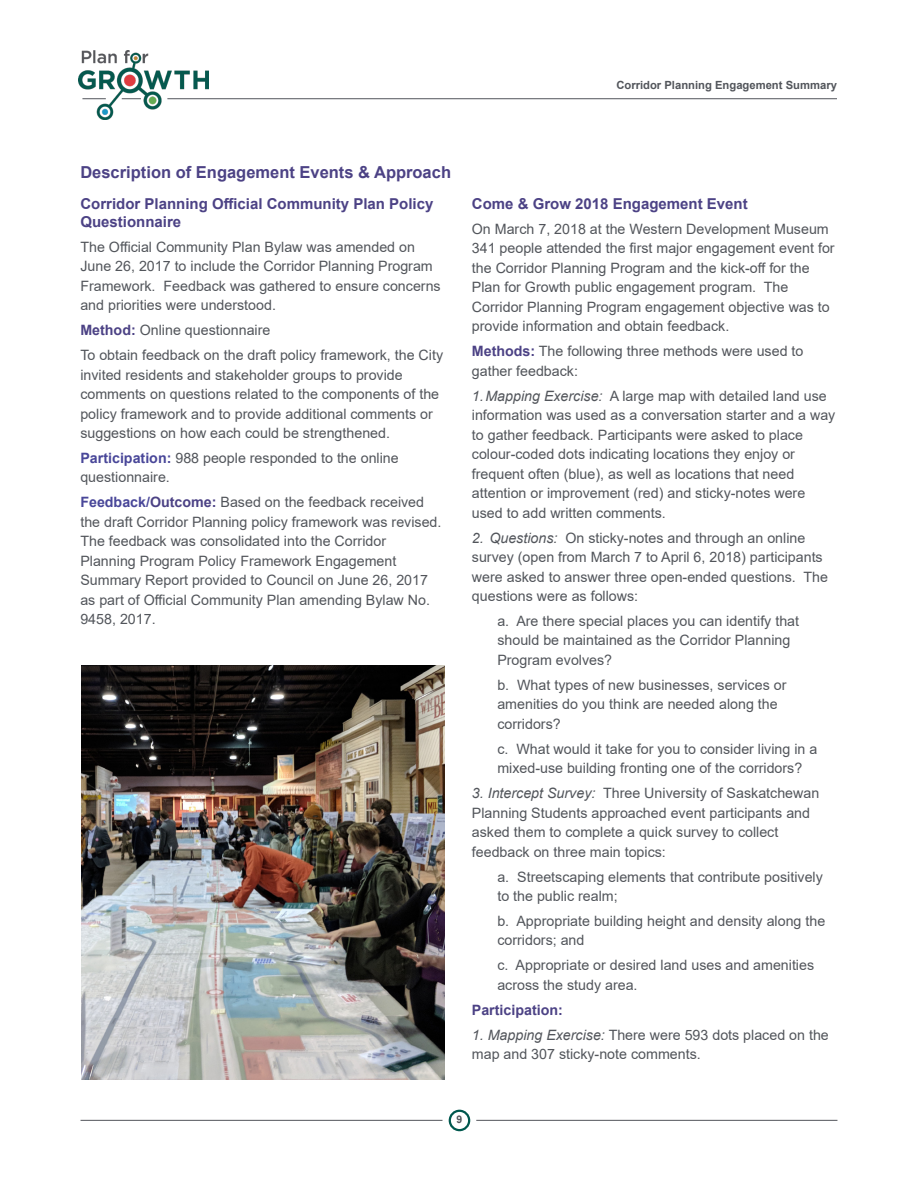
<style>
.page{position:relative;width:918px;height:1188px;background:#fff}
.page>*{position:absolute;margin:0;border:0;box-sizing:border-box;transform-origin:0 0}
.text{font:700 16.5px "Arial";color:#4c4285}
.text-2{font:700 15px/18px "Arial";color:#4c4285}
.text-3{font:14.25px/19.5px "Arial";color:#52555b}
.text-4{font:700 14.25px "Arial";color:#4c4285}
.t1{font:700 11.25px "Arial";color:#52555b}
.t2{font:700 10.5px "Arial";color:#52555b}
.s1{font-weight:700;color:#4c4285}
.s2{font-weight:700;color:#494799}
.s3{font-style:italic}
</style>
<div class="page">
<img style="left:79px;top:50px;width:130px;height:70px">
<hr style="left:167px;top:98px;width:670px;height:1px;background:#52555b">
<svg style="left:122px;top:98px;width:19px;height:1px"></svg>
<svg style="left:82px;top:98px;width:24px;height:1px"></svg>
<div style="left:449px;top:1110px;width:21px;height:21px;border:2px solid #00584e;border-radius:50%"></div>
<hr style="left:81px;top:1120px;width:361px;height:1px;background:#52555b">
<hr style="left:476px;top:1120px;width:361px;height:1px;background:#52555b">
<img style="left:81px;top:665px;width:364px;height:414px">
<p class="t1" style="left:616px;top:77px;width:222px">Corridor Planning Engagement Summary</p>
<p class="text" style="left:80px;top:160px;width:372px">Description of Engagement Events &amp; Approach</p>
<p class="text-2" style="left:80px;top:195px;width:355px">Corridor Planning Official Community Plan Policy<br>Questionnaire</p>
<p class="text-3" style="left:80px;top:237px;width:362px">The Official Community Plan Bylaw was amended on June 26, 2017 to include the Corridor Planning Program Framework. Feedback was gathered to ensure concerns and priorities were understood.</p>
<p class="text-3" style="left:80px;top:320px;width:192px"><span class="s1">Method:</span> Online questionnaire</p>
<p class="text-3" style="left:80px;top:345px;width:364px">To obtain feedback on the draft policy framework, the City invited residents and stakeholder groups to provide comments on questions related to the components of the policy framework and to provide additional comments or suggestions on how each could be strengthened.</p>
<p class="text-3" style="left:80px;top:448px;width:320px"><span class="s2">Participation:</span> 988 people responded to the online questionnaire.</p>
<p class="text-3" style="left:80px;top:493px;width:363px"><span class="s2">Feedback/</span><span class="s1">Outcome:</span> Based on the feedback received the draft Corridor Planning policy framework was revised.<br>The feedback was consolidated into the Corridor Planning Program Policy Framework Engagement Summary Report provided to Council on June 26, 2017 as part of Official Community Plan amending Bylaw No.<br>9458, 2017.</p>
<p class="text-2" style="left:472px;top:195px;width:277px">Come &amp; Grow 2018 Engagement Event</p>
<p class="text-3" style="left:472px;top:219px;width:364px">On March 7, 2018 at the Western Development Museum 341 people attended the first major engagement event for the Corridor Planning Program and the kick-off for the Plan for Growth public engagement program. The Corridor Planning Program engagement objective was to provide information and obtain feedback.</p>
<p class="text-3" style="left:472px;top:341px;width:333px"><span class="s1">Methods:</span> The following three methods were used to gather feedback:</p>
<p class="text-3" style="left:472px;top:386px;width:365px"><span class="s3">1.Mapping Exercise:</span> A large map with detailed land use information was used as a conversation starter and a way to gather feedback. Participants were asked to place colour-coded dots indicating locations they enjoy or frequent often (blue), as well as locations that need attention or improvement (red) and sticky-notes were used to add written comments.</p>
<p class="text-3" style="left:472px;top:528px;width:358px"><span class="s3">2. Questions:</span> On sticky-notes and through an online survey (open from March 7 to April 6, 2018) participants were asked to answer three open-ended questions. The questions were as follows:</p>
<p class="text-3" style="left:497px;top:611px;width:303px">a. Are there special places you can identify that should be maintained as the Corridor Planning<br>Program evolves?</p>
<p class="text-3" style="left:497px;top:675px;width:291px">b. What types of new businesses, services or amenities do you think are needed along the corridors?</p>
<p class="text-3" style="left:497px;top:739px;width:321px">c. What would it take for you to consider living in a mixed-use building fronting one of the corridors?</p>
<p class="text-3" style="left:472px;top:783px;width:349px"><span class="s3">3. Intercept Survey:</span> Three University of Saskatchewan Planning Students approached event participants and asked them to complete a quick survey to collect feedback on three main topics:</p>
<p class="text-3" style="left:497px;top:867px;width:327px">a. Streetscaping elements that contribute positively to the public realm;</p>
<p class="text-3" style="left:497px;top:911px;width:329px">b. Appropriate building height and density along the corridors; and</p>
<p class="text-3" style="left:497px;top:955px;width:318px">c. Appropriate or desired land uses and amenities across the study area.</p>
<p class="text-4" style="left:472px;top:1000px;width:93px">Participation:</p>
<p class="text-3" style="left:472px;top:1025px;width:358px"><span class="s3">1. Mapping Exercise:</span> There were 593 dots placed on the map and 307 sticky-note comments.</p>
<p class="t2" style="left:457px;top:1112px;width:7px">9</p>
</div>
